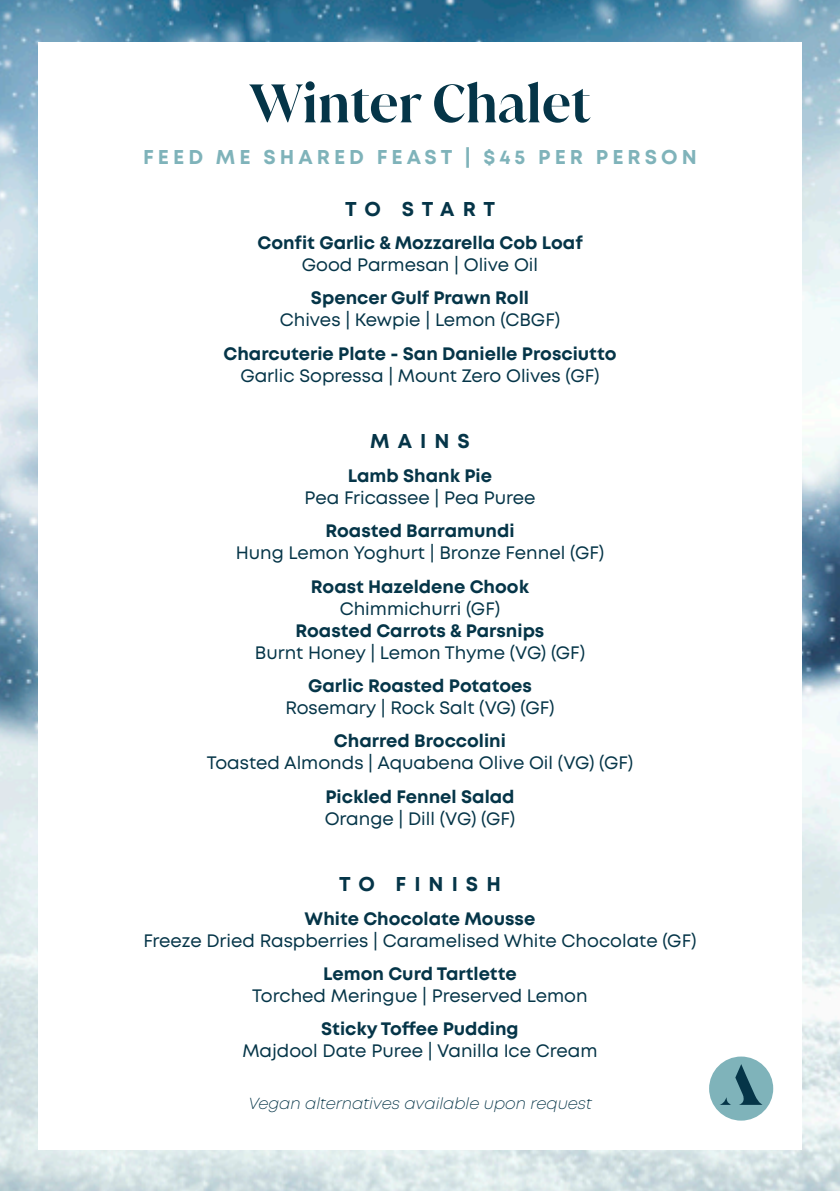
<style>
.page{position:relative;width:840px;height:1191px;background:#fff}
.page>*{position:absolute;margin:0;border:0;box-sizing:border-box;transform-origin:0 0}
.t1{font:600 52px "Juana";color:#053548}
.t2{font:700 20px "Mont";letter-spacing:.2em;color:#7fb3ba}
.t3{font:700 20px "Mont";letter-spacing:.4em;color:#053548}
.t4{font:18px "Mont";color:#053548}
.t5{font:700 18px "Mont";color:#053548}
.t6{font:italic 300 16px "Mont";color:#053548}
</style>
<div class="page">
<img style="left:0;top:0;width:839px;height:1191px">
<div style="left:38px;top:42px;width:763px;height:1107px;background:#fff"></div>
<div style="left:708px;top:1056px;width:64px;height:64px;background:#7fb3ba;border-radius:50%"></div>
<svg style="left:719px;top:1064px;width:42px;height:40px"></svg>
<h1 class="t1" style="left:250px;top:69px;width:341px">Winter Chalet</h1>
<p class="t2" style="left:143px;top:144px;width:554px">FEED ME SHARED FEAST | $45 PER PERSON</p>
<p class="t3" style="left:345px;top:196px;width:151px">TO START</p>
<p class="t5" style="left:257px;top:231px;width:326px">Confit Garlic &amp; Mozzarella Cob Loaf</p>
<p class="t4" style="left:302px;top:253px;width:238px">Good Parmesan | Olive Oil</p>
<p class="t5" style="left:311px;top:286px;width:219px">Spencer Gulf Prawn Roll</p>
<p class="t4" style="left:279px;top:308px;width:282px">Chives | Kewpie | Lemon (CBGF)</p>
<p class="t5" style="left:223px;top:342px;width:394px">Charcuterie Plate - San Danielle Prosciutto</p>
<p class="t4" style="left:240px;top:364px;width:360px">Garlic Sopressa | Mount Zero Olives (GF)</p>
<p class="t3" style="left:370px;top:428px;width:101px">MAINS</p>
<p class="t5" style="left:348px;top:464px;width:146px">Lamb Shank Pie</p>
<p class="t4" style="left:304px;top:486px;width:232px">Pea Fricassee | Pea Puree</p>
<p class="t5" style="left:325px;top:519px;width:190px">Roasted Barramundi</p>
<p class="t4" style="left:235px;top:541px;width:370px">Hung Lemon Yoghurt | Bronze Fennel (GF)</p>
<p class="t5" style="left:311px;top:574px;width:219px">Roast Hazeldene Chook</p>
<p class="t4" style="left:339px;top:597px;width:162px">Chimmichurri (GF)</p>
<p class="t5" style="left:295px;top:618px;width:250px">Roasted Carrots &amp; Parsnips</p>
<p class="t4" style="left:255px;top:641px;width:331px">Burnt Honey | Lemon Thyme (VG) (GF)</p>
<p class="t5" style="left:308px;top:674px;width:225px">Garlic Roasted Potatoes</p>
<p class="t4" style="left:285px;top:696px;width:270px">Rosemary | Rock Salt (VG) (GF)</p>
<p class="t5" style="left:334px;top:729px;width:173px">Charred Broccolini</p>
<p class="t4" style="left:206px;top:751px;width:428px">Toasted Almonds | Aquabena Olive Oil (VG) (GF)</p>
<p class="t5" style="left:325px;top:784px;width:190px">Pickled Fennel Salad</p>
<p class="t4" style="left:324px;top:807px;width:192px">Orange | Dill (VG) (GF)</p>
<p class="t3" style="left:339px;top:871px;width:163px">TO FINISH</p>
<p class="t5" style="left:304px;top:906px;width:232px">White Chocolate Mousse</p>
<p class="t4" style="left:143px;top:929px;width:554px">Freeze Dried Raspberries | Caramelised White Chocolate (GF)</p>
<p class="t5" style="left:323px;top:962px;width:195px">Lemon Curd Tartlette</p>
<p class="t4" style="left:252px;top:984px;width:337px">Torched Meringue | Preserved Lemon</p>
<p class="t5" style="left:321px;top:1017px;width:199px">Sticky Toffee Pudding</p>
<p class="t4" style="left:242px;top:1039px;width:356px">Majdool Date Puree | Vanilla Ice Cream</p>
<p class="t6" style="left:248px;top:1093px;width:344px">Vegan alternatives available upon request</p>
</div>
